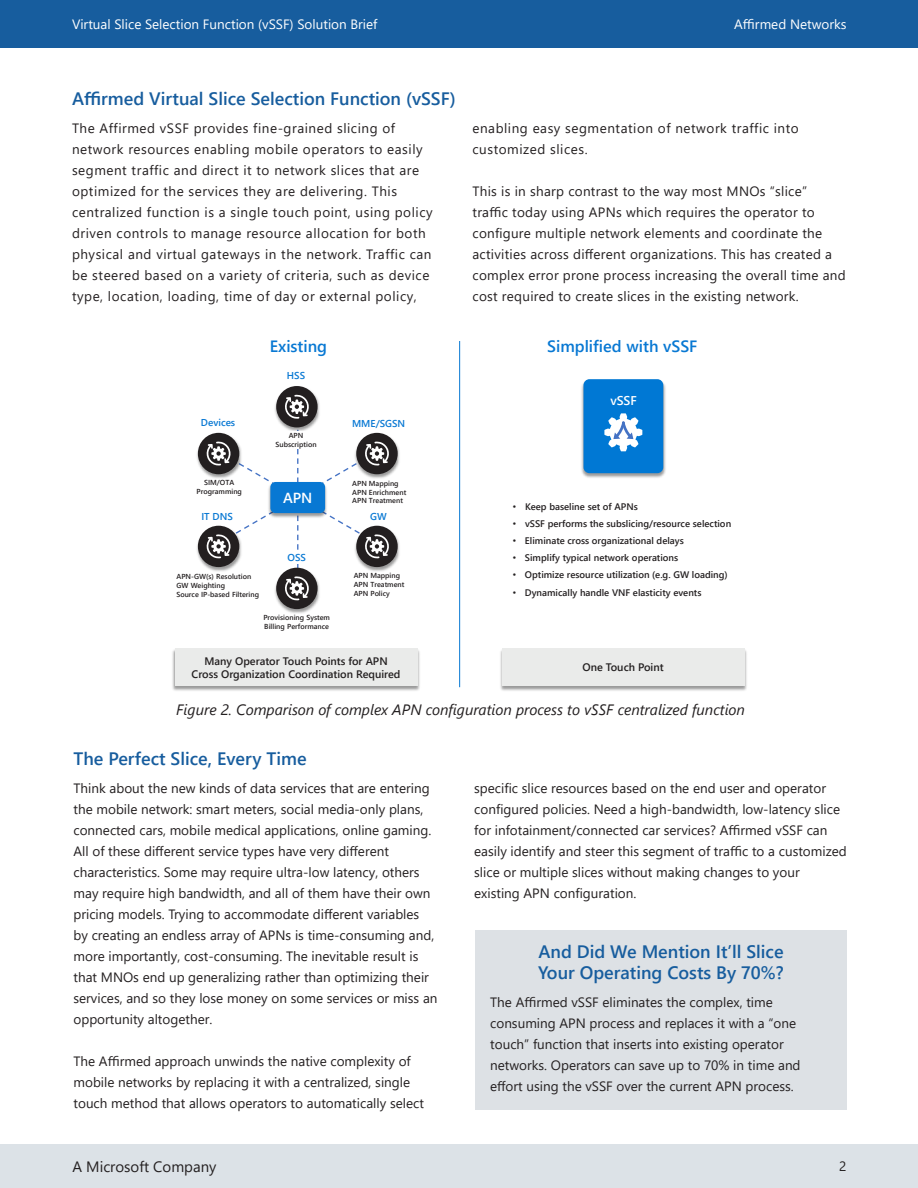
<style>
.page{position:relative;width:918px;height:1188px;background:#fff}
.page>*{position:absolute;margin:0;border:0;box-sizing:border-box;transform-origin:0 0}
.Heading_1{font:600 18px/21px "Segoe UI";color:#175d9e}
.t1{font:600 16.35px "Segoe UI";color:#0878d3}
.Figure_caption{font:italic 15px "Segoe UI";color:#231f20}
.t2{font:15px "Segoe UI";color:#231f20}
.t3{font:600 14.55px "Segoe UI";color:#fff}
.Body_copy{font:13.5px/21px "Segoe UI";color:#231f20}
.Body_copy-2{font:13.5px/21px "Segoe UI";letter-spacing:.04em;color:#231f20}
.Body_copy-3{font:13.5px/21px "Segoe UI";letter-spacing:.02em;color:#231f20}
.t4{font:13.5px "Segoe UI";color:#fff}
.t5{font:600 12.75px "Segoe UI";color:#fff}
.t6{font:600 10.95px/13px "Segoe UI";color:#231f20;text-align:center}
.t7{font:600 9.9px "Segoe UI";color:#0878d3}
.t8{font:600 9.6px "Segoe UI";color:#231f20}
.t9{font:600 7.2px/8.7px "Segoe UI";color:#231f20}
.s1{font-family:"Arial";font-weight:400}
</style>
<div class="page">
<div style="left:0;top:0;width:918px;height:47px;background:#175d9e"></div>
<div style="left:0;top:1145px;width:918px;height:43px;background:#dce2e7"></div>
<img style="left:581px;top:379px;width:85px;height:99px">
<div style="left:584px;top:379px;width:79px;height:94px;background:#0078d4;border-radius:6px"></div>
<svg style="left:604px;top:413px;width:38px;height:38px"></svg>
<img style="left:280px;top:386px;width:35px;height:9px">
<div style="left:276px;top:386px;width:42px;height:41px;background:#231f20;border-radius:50%"></div>
<img style="left:197px;top:532px;width:7px;height:33px">
<div style="left:198px;top:526px;width:41px;height:41px;background:#231f20;border-radius:50%"></div>
<img style="left:277px;top:600px;width:41px;height:14px">
<div style="left:276px;top:568px;width:42px;height:41px;background:#231f20;border-radius:50%"></div>
<img style="left:391px;top:531px;width:9px;height:36px">
<div style="left:356px;top:526px;width:42px;height:41px;background:#231f20;border-radius:50%"></div>
<img style="left:197px;top:439px;width:7px;height:33px">
<div style="left:198px;top:433px;width:41px;height:41px;background:#231f20;border-radius:50%"></div>
<img style="left:391px;top:438px;width:9px;height:36px">
<div style="left:356px;top:433px;width:42px;height:41px;background:#231f20;border-radius:50%"></div>
<svg style="left:204px;top:395px;width:187px;height:205px"></svg>
<img style="left:267px;top:481px;width:62px;height:39px">
<img style="left:271px;top:483px;width:54px;height:38px">
<div style="left:270px;top:482px;width:55px;height:31px;background:#0878d3;border-radius:5px"></div>
<div style="left:287px;top:552px;width:19px;height:12px;background:#fff"></div>
<div style="left:275px;top:431px;width:42px;height:18px;background:#fff"></div>
<img style="left:172px;top:648px;width:248px;height:43px">
<img style="left:181px;top:686px;width:230px;height:5px">
<div style="left:175px;top:649px;width:242px;height:37px;background:#eaebea"></div>
<img style="left:500px;top:648px;width:247px;height:43px">
<img style="left:572px;top:686px;width:102px;height:1px">
<div style="left:502px;top:649px;width:243px;height:37px;background:#eaebea"></div>
<hr style="left:459px;top:341px;width:1px;height:346px;background:#0878d3">
<div style="left:475px;top:930px;width:372px;height:180px;background:#dde1e5"></div>
<p class="t4" style="left:72px;top:11px;width:307px">Virtual Slice Selection Function (vSSF) Solution Brief</p>
<p class="t4" style="left:734px;top:11px;width:114px">Affirmed Networks</p>
<p class="Heading_1" style="left:72px;top:86px;width:385px">Affirmed Virtual Slice Selection Function (vSSF)</p>
<p class="Body_copy-2" style="left:72px;top:116px;width:362px">The Affirmed vSSF provides fine-grained slicing of network resources enabling mobile operators to easily segment traffic and direct it to network slices that are optimized for the services they are delivering. This centralized function is a single touch point, using policy driven controls to manage resource allocation for both physical and virtual gateways in the network. Traffic can be steered based on a variety of criteria, such as device type, location, loading, time of day or external policy,</p>
<p class="Body_copy-2" style="left:472px;top:116px;width:328px">enabling easy segmentation of network traffic into customized slices.</p>
<p class="Body_copy-3" style="left:472px;top:179px;width:375px">This is in sharp contrast to the way most MNOs “slice” traffic today using APNs which requires the operator to configure multiple network elements and coordinate the activities across different organizations. This has created a complex error prone process increasing the overall time and cost required to create slices in the existing network.</p>
<p class="t1" style="left:270px;top:331px;width:59px">Existing</p>
<p class="t7" style="left:201px;top:413px;width:36px">Devices</p>
<p class="t9" style="left:197px;top:478px;width:47px;text-align:center">SIM/OTA<br>Programming</p>
<p class="t7" style="left:201px;top:508px;width:33px">IT DNS</p>
<p class="t9" style="left:176px;top:572px;width:84px">APN-GW(s) Resolution<br>GW Weighting<br>Source IP-based Filtering</p>
<p class="t7" style="left:287px;top:367px;width:20px">HSS</p>
<p class="t9" style="left:276px;top:431px;width:43px;text-align:center">APN<br>Subscription</p>
<p class="t3" style="left:283px;top:484px;width:31px">APN</p>
<p class="t7" style="left:288px;top:549px;width:20px">OSS</p>
<p class="t9" style="left:263px;top:613px;width:68px">Provisioning System<br>Billing Performance</p>
<p class="t7" style="left:352px;top:414px;width:55px">MME/SGSN</p>
<p class="t9" style="left:352px;top:478px;width:56px">APN Mapping<br>APN Enrichment<br>APN Treatment</p>
<p class="t7" style="left:370px;top:507px;width:18px">GW</p>
<p class="t9" style="left:354px;top:571px;width:52px">APN Mapping<br>APN Treatment<br>APN Policy</p>
<p class="t1" style="left:547px;top:331px;width:152px">Simplified with vSSF</p>
<p class="t5" style="left:610px;top:388px;width:28px">vSSF</p>
<p class="t8" style="left:513px;top:497px;width:127px"><span class="s1">•</span> Keep baseline set of APNs</p>
<p class="t8" style="left:513px;top:514px;width:220px"><span class="s1">•</span> vSSF performs the subslicing/resource selection</p>
<p class="t8" style="left:513px;top:532px;width:173px"><span class="s1">•</span> Eliminate cross organizational delays</p>
<p class="t8" style="left:513px;top:549px;width:167px"><span class="s1">•</span> Simplify typical network operations</p>
<p class="t8" style="left:513px;top:566px;width:217px"><span class="s1">•</span> Optimize resource utilization (e.g. GW loading)</p>
<p class="t8" style="left:513px;top:583px;width:190px"><span class="s1">•</span> Dynamically handle VNF elasticity events</p>
<p class="t6" style="left:192px;top:653px;width:210px">Many Operator Touch Points for APN<br>Cross Organization Coordination Required</p>
<p class="t6" style="left:582px;top:660px;width:83px">One Touch Point</p>
<p class="Figure_caption" style="left:176px;top:695px;width:570px">Figure 2. Comparison of complex APN configuration process to vSSF centralized function</p>
<p class="Heading_1" style="left:74px;top:747px;width:235px">The Perfect Slice, Every Time</p>
<p class="Body_copy" style="left:74px;top:776px;width:366px">Think about the new kinds of data services that are entering the mobile network: smart meters, social media-only plans, connected cars, mobile medical applications, online gaming.<br>All of these different service types have very different characteristics. Some may require ultra-low latency, others may require high bandwidth, and all of them have their own pricing models. Trying to accommodate different variables<br>by creating an endless array of APNs is time-consuming and, more importantly, cost-consuming. The inevitable result is that MNOs end up generalizing rather than optimizing their services, and so they lose money on some services or miss an opportunity altogether.</p>
<p class="Body_copy" style="left:74px;top:1049px;width:352px">The Affirmed approach unwinds the native complexity of mobile networks by replacing it with a centralized, single touch method that allows operators to automatically select</p>
<p class="Body_copy" style="left:474px;top:776px;width:374px">specific slice resources based on the end user and operator configured policies. Need a high-bandwidth, low-latency slice for infotainment/connected car services? Affirmed vSSF can easily identify and steer this segment of traffic to a customized slice or multiple slices without making changes to your existing APN configuration.</p>
<p class="Heading_1" style="left:538px;top:940px;width:247px">And Did We Mention It’ll Slice<br>Your Operating Costs By 70%?</p>
<p class="Body_copy" style="left:490px;top:990px;width:312px">The Affirmed vSSF eliminates the complex, time consuming APN process and replaces it with a “one touch” function that inserts into existing operator networks. Operators can save up to 70% in time and effort using the vSSF over the current APN process.</p>
<p class="t2" style="left:72px;top:1152px;width:146px">A Microsoft Company</p>
<p class="Body_copy" style="left:839px;top:1155px;width:9px">2</p>
</div>
